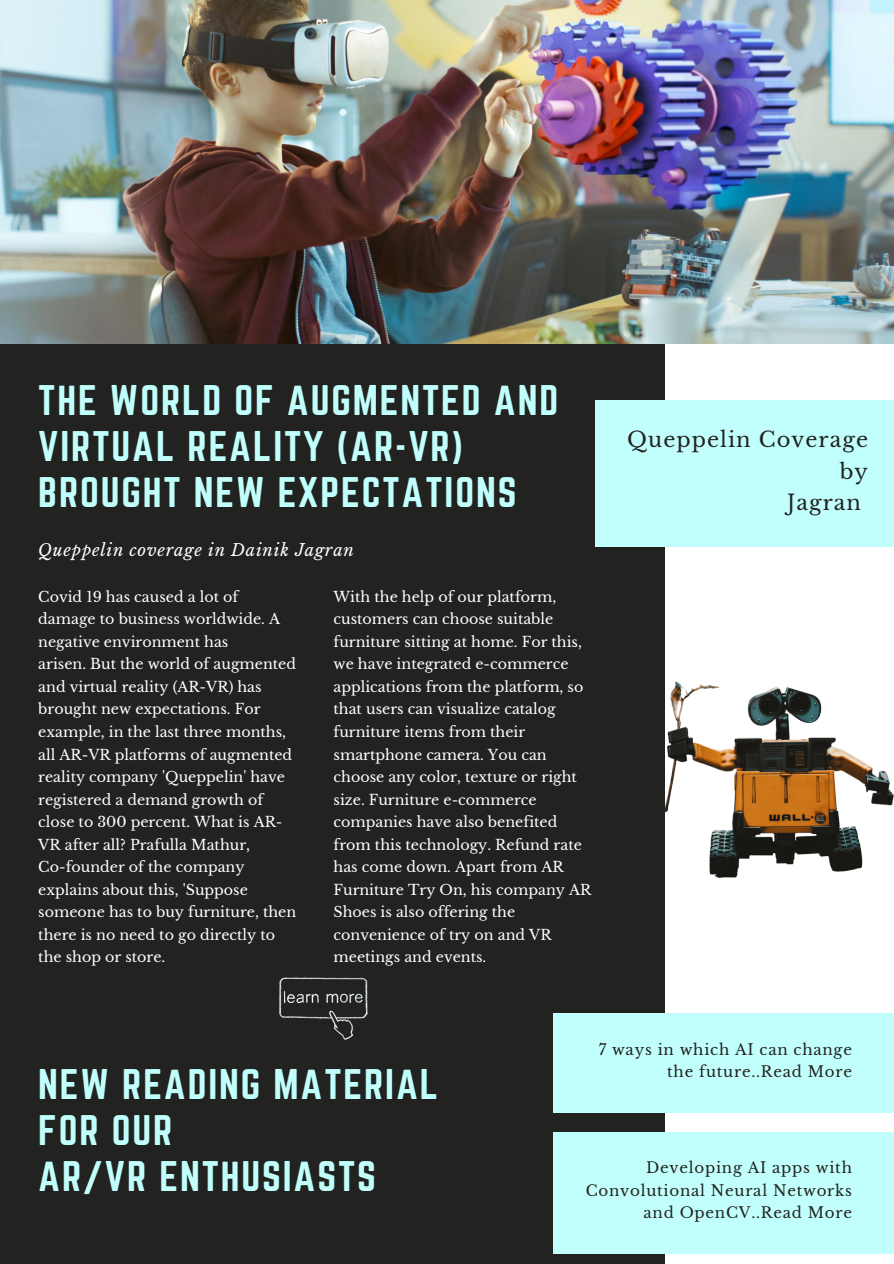
<style>
.page{position:relative;width:894px;height:1264px;background:#fff}
.page>*{position:absolute;margin:0;border:0;box-sizing:border-box;transform-origin:0 0}
.t1{font:37.5px/46.2px "Norwester";letter-spacing:.05em;color:#c1fffc}
.t2{font:21px "Libre Baskerville";letter-spacing:.05em;color:#222320}
.t3{font:italic 16.5px "Libre Baskerville";letter-spacing:.05em;color:#fff}
.t4{font:15px/22.5px "Libre Baskerville";letter-spacing:.05em;color:#222320;text-align:right}
.t5{font:14.25px/22.5px "Libre Baskerville";color:#fff}
</style>
<div class="page">
<div style="left:0;top:330px;width:664px;height:933px;background:#222320"></div>
<img style="left:0;top:0;width:893px;height:343px">
<div style="left:594px;top:400px;width:299px;height:147px;background:#c1fffc"></div>
<div style="left:553px;top:1013px;width:340px;height:99px;background:#c1fffc"></div>
<div style="left:553px;top:1132px;width:340px;height:121px;background:#c1fffc"></div>
<img style="left:279px;top:977px;width:89px;height:63px">
<img style="left:664px;top:604px;width:229px;height:313px">
<h1 class="t1" style="left:38px;top:379px;width:521px">THE WORLD OF AUGMENTED AND<br>VIRTUAL REALITY (AR-VR)<br>BROUGHT NEW EXPECTATIONS</h1>
<p class="t3" style="left:38px;top:540px;width:317px">Queppelin coverage in Dainik Jagran</p>
<p class="t5" style="left:38px;top:585px;width:259px">Covid 19 has caused a lot of damage to business worldwide. A negative environment has<br>arisen. But the world of augmented and virtual reality (AR-VR) has brought new expectations. For example, in the last three months, all AR-VR platforms of augmented reality company 'Queppelin' have registered a demand growth of close to 300 percent. What is AR-<br>VR after all? Prafulla Mathur,<br>Co-founder of the company explains about this, 'Suppose someone has to buy furniture, then there is no need to go directly to the shop or store.</p>
<p class="t5" style="left:333px;top:585px;width:259px">With the help of our platform, customers can choose suitable furniture sitting at home. For this, we have integrated e-commerce applications from the platform, so that users can visualize catalog furniture items from their smartphone camera. You can choose any color, texture or right size. Furniture e-commerce companies have also benefited from this technology. Refund rate has come down. Apart from AR<br>Furniture Try On, his company AR<br>Shoes is also offering the convenience of try on and VR meetings and events.</p>
<h2 class="t2" style="left:627px;top:427px;width:242px">Queppelin Coverage</h2>
<h2 class="t2" style="left:839px;top:458px;width:30px">by</h2>
<h2 class="t2" style="left:786px;top:490px;width:75px">Jagran</h2>
<h1 class="t1" style="left:38px;top:1062px;width:401px">NEW READING MATERIAL<br>FOR OUR<br>AR/VR ENTHUSIASTS</h1>
<p class="t4" style="left:598px;top:1038px;width:255px">7 ways in which AI can change the future..Read More</p>
<p class="t4" style="left:585px;top:1156px;width:268px">Developing AI apps with<br>Convolutional Neural Networks and OpenCV..Read More</p>
</div>
